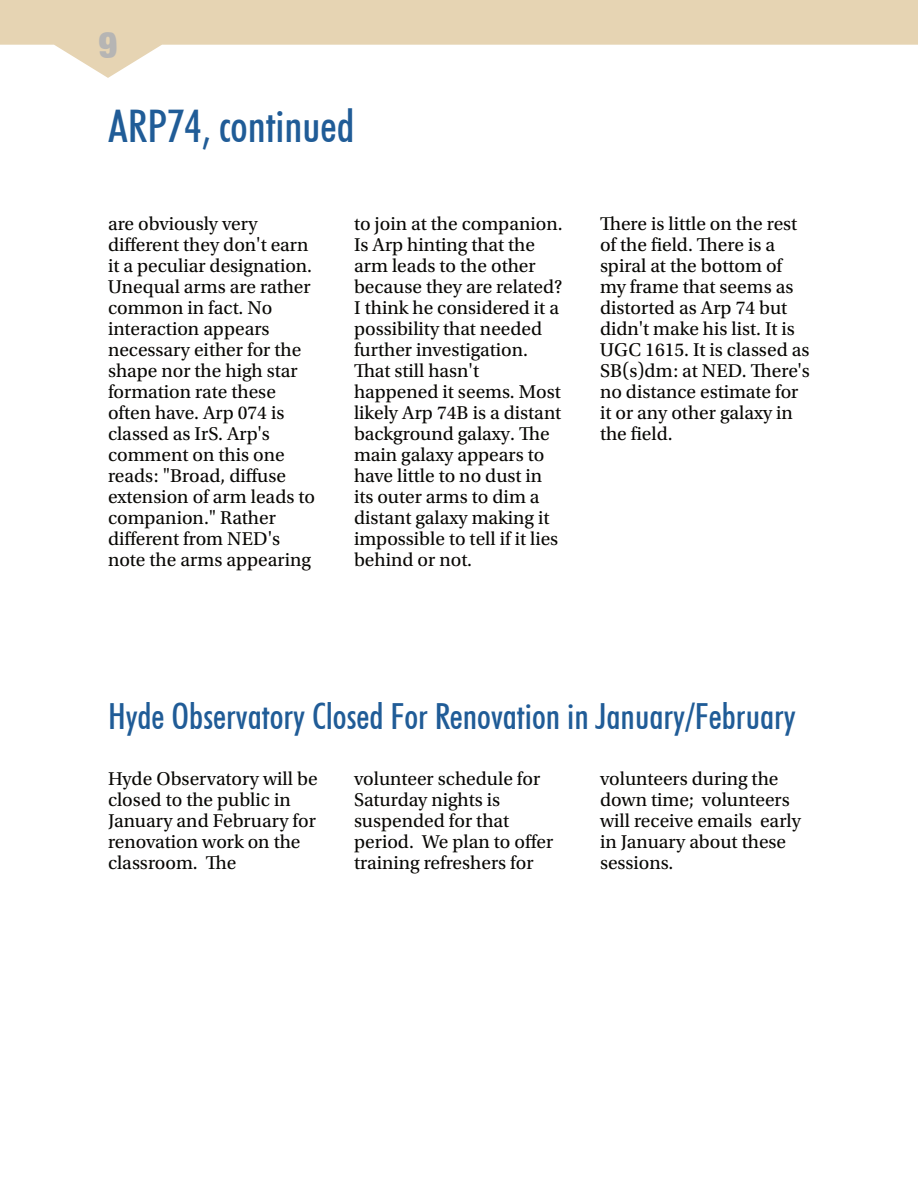
<style>
.page{position:relative;width:918px;height:1188px;background:#fff}
.page>*{position:absolute;margin:0;border:0;box-sizing:border-box;transform-origin:0 0}
.t1{font:500 condensed 45px "Futura BT";color:#205c97}
.t2{font:500 condensed 36px "Futura BT";color:#205c97}
.t3{font:36px "Basic Sans Heavy SF Bold";color:#b6b5b4}
.t4{font:19.5px/21px "Utopia Std";color:#080704}
</style>
<div class="page">
<svg style="left:0;top:0;width:917px;height:78px;fill:#e6d4b3"></svg>
<svg style="left:917px;top:0;width:1px;height:45px"></svg>
<h2 class="t3" style="left:98px;top:31px;width:21px">9</h2>
<h1 class="t1" style="left:108px;top:108px;width:248px">ARP74, continued</h1>
<p class="t4" style="left:108px;top:215px;width:209px">are obviously very different they don't earn it a peculiar designation.<br>Unequal arms are rather common in fact. No interaction appears necessary either for the shape nor the high star formation rate these often have. Arp 074 is classed as IrS. Arp's comment on this one reads: "Broad, diffuse extension of arm leads to companion." Rather different from NED's note the arms appearing</p>
<p class="t4" style="left:354px;top:215px;width:210px">to join at the companion.<br>Is Arp hinting that the arm leads to the other because they are related?<br>I think he considered it a possibility that needed further investigation.<br>That still hasn't happened it seems. Most likely Arp 74B is a distant background galaxy. The main galaxy appears to have little to no dust in its outer arms to dim a distant galaxy making it impossible to tell if it lies behind or not.</p>
<p class="t4" style="left:600px;top:215px;width:211px">There is little on the rest of the field. There is a spiral at the bottom of my frame that seems as distorted as Arp 74 but didn't make his list. It is<br>UGC 1615. It is classed as<br>SB(s)dm: at NED. There's no distance estimate for it or any other galaxy in the field.</p>
<h2 class="t2" style="left:108px;top:702px;width:689px">Hyde Observatory Closed For Renovation in January/February</h2>
<p class="t4" style="left:108px;top:770px;width:211px">Hyde Observatory will be closed to the public in<br>January and February for renovation work on the classroom. The</p>
<p class="t4" style="left:354px;top:770px;width:201px">volunteer schedule for<br>Saturday nights is suspended for that period. We plan to offer training refreshers for</p>
<p class="t4" style="left:600px;top:770px;width:202px">volunteers during the down time; volunteers will receive emails early in January about these sessions.</p>
</div>
